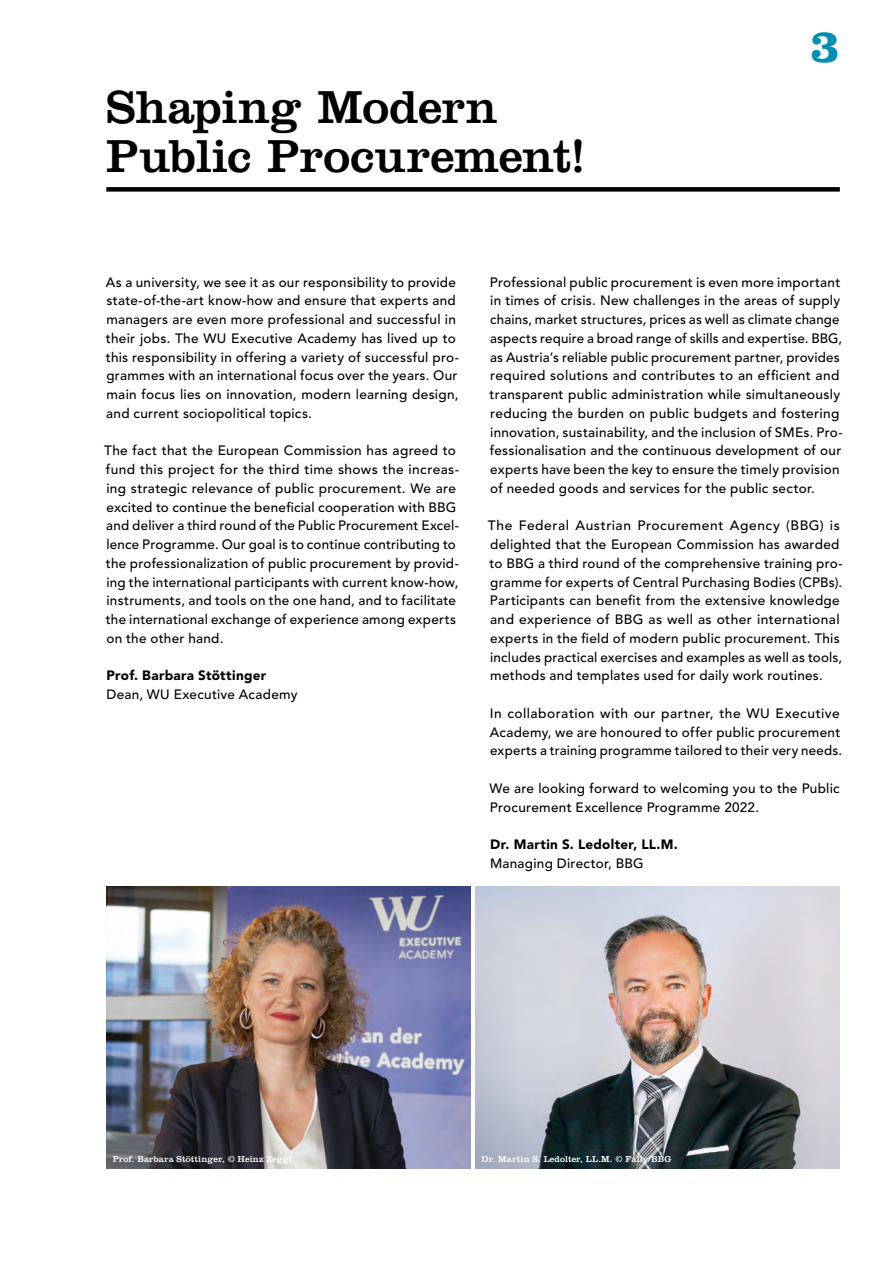
<style>
.page{position:relative;width:893px;height:1263px;background:#fff}
.page>*{position:absolute;margin:0;border:0;box-sizing:border-box;transform-origin:0 0}
.WU17_Headline_A4{font:48px/48.8px "Clarendon LT Std";letter-spacing:-.005em;color:#000}
.t1{font:700 48px "Clarendon LT Std";color:#008fb3}
.WU17_Copy_EN{font:500 13.5px/18.8px "Avenir LT Std";letter-spacing:.02em;color:#000}
.WU17_Copy_EN-2{font:900 13.5px "Avenir LT Std";letter-spacing:.02em;color:#000}
.WU17_Credit_EN{font:9px "Clarendon LT Std";letter-spacing:.015em;color:#fff}
</style>
<div class="page">
<img style="left:475px;top:887px;width:365px;height:281px">
<img style="left:106px;top:887px;width:365px;height:281px">
<div style="left:106px;top:187px;width:734px;height:5px;background:#000"></div>
<p class="WU17_Headline_A4" style="left:106px;top:83px;width:481px">Shaping Modern<br>Public Procurement!</p>
<h1 class="t1" style="left:810px;top:16px;width:31px">3</h1>
<p class="WU17_Copy_EN" style="left:106px;top:273px;width:355px">As a university, we see it as our responsibility to provide state-of-the-art know-how and ensure that experts and managers are even more professional and successful in their jobs. The WU Executive Academy has lived up to this responsibility in offering a variety of successful pro&shy;grammes with an international focus over the years. Our main focus lies on innovation, modern learning design, and current sociopolitical topics.</p>
<p class="WU17_Copy_EN" style="left:104px;top:442px;width:356px">The fact that the European Commission has agreed to fund this project for the third time shows the increas&shy;ing strategic relevance of public procurement. We are excited to continue the beneficial cooperation with BBG and deliver a third round of the Public Procurement Excel&shy;lence Programme. Our goal is to continue contributing to the professionalization of public procurement by provid&shy;ing the international participants with current know-how, instruments, and tools on the one hand, and to facilitate the international exchange of experience among experts on the other hand.</p>
<p class="WU17_Copy_EN-2" style="left:106px;top:668px;width:161px">Prof. Barbara Stöttinger</p>
<p class="WU17_Copy_EN" style="left:106px;top:685px;width:193px">Dean, WU Executive Academy</p>
<p class="WU17_Copy_EN" style="left:490px;top:273px;width:355px">Professional public procurement is even more important in times of crisis. New challenges in the areas of supply chains, market structures, prices as well as climate change aspects require a broad range of skills and expertise. BBG, as Austria’s reliable public procurement partner, provides required solutions and contributes to an efficient and transparent public administration while simultaneously reducing the burden on public budgets and fostering innovation, sustainability, and the inclusion of SMEs. Pro&shy;fessionalisation and the continuous development of our experts have been the key to ensure the timely provision of needed goods and services for the public sector.</p>
<p class="WU17_Copy_EN" style="left:488px;top:517px;width:356px">The Federal Austrian Procurement Agency (BBG) is delighted that the European Commission has awarded to BBG a third round of the comprehensive training pro&shy;gramme for experts of Central Purchasing Bodies (CPBs).<br>Participants can benefit from the extensive knowledge and experience of BBG as well as other international experts in the field of modern public procurement. This includes practical exercises and examples as well as tools, methods and templates used for daily work routines.</p>
<p class="WU17_Copy_EN" style="left:490px;top:704px;width:354px">In collaboration with our partner, the WU Executive<br>Academy, we are honoured to offer public procurement experts a training programme tailored to their very needs.</p>
<p class="WU17_Copy_EN" style="left:489px;top:779px;width:352px">We are looking forward to welcoming you to the Public<br>Procurement Excellence Programme 2022.</p>
<p class="WU17_Copy_EN-2" style="left:490px;top:836px;width:189px">Dr. Martin S. Ledolter, LL.M.</p>
<p class="WU17_Copy_EN" style="left:490px;top:854px;width:155px">Managing Director, BBG</p>
<p class="WU17_Credit_EN" style="left:113px;top:1153px;width:180px">Prof. Barbara Stöttinger, © Heinz Zeggl</p>
<p class="WU17_Credit_EN" style="left:482px;top:1153px;width:191px">Dr. Martin S. Ledolter, LL.M. © Fally/BBG</p>
</div>
